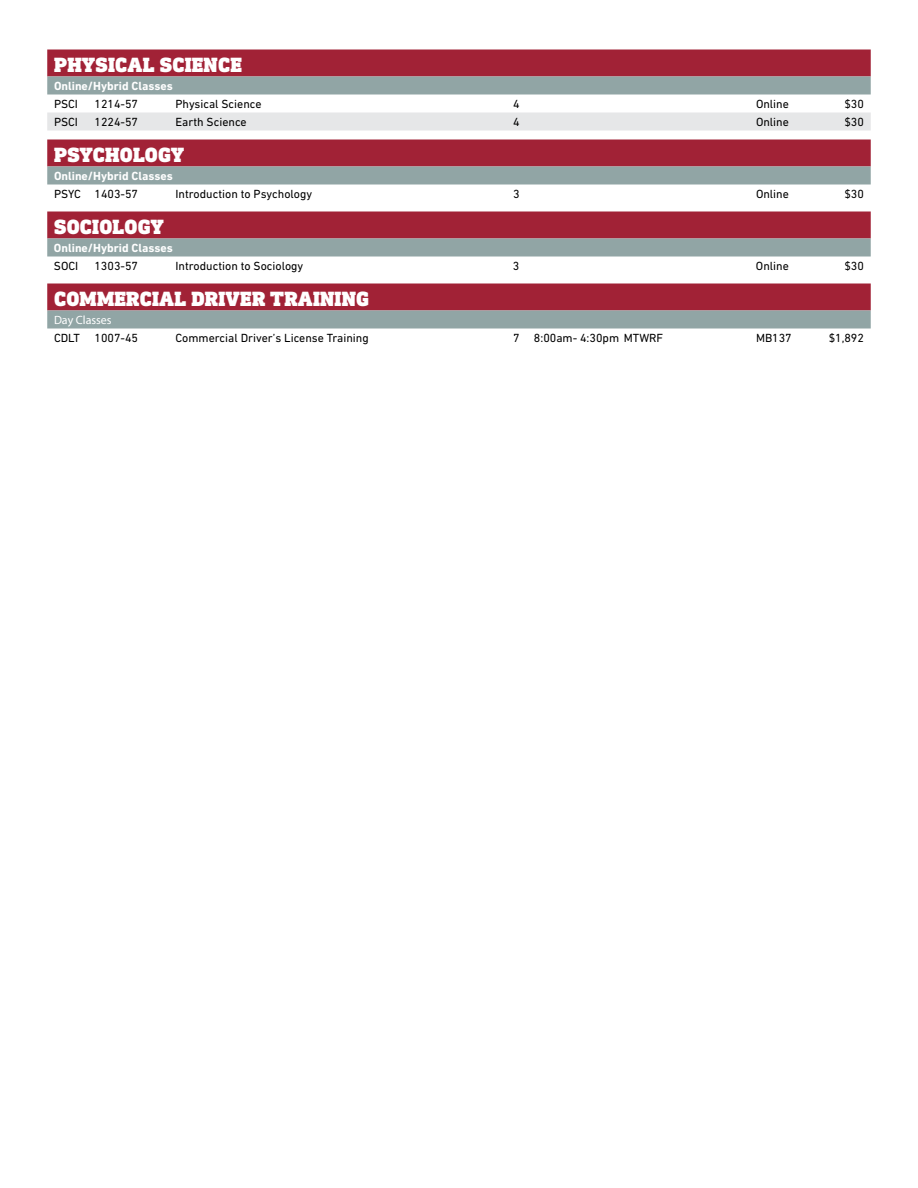
<style>
.page{position:relative;width:918px;height:1188px;background:#fff}
.page>*{position:absolute;margin:0;border:0;box-sizing:border-box;transform-origin:0 0}
.t1{font:900 21px "DIN Next Slab Pro";letter-spacing:.01em;color:#fff}
.t2{font:12px "DIN Next LT Pro";color:#000}
.t3{font:700 12px "DIN Next LT Pro";color:#fff}
.t4{font:12px "Myriad Pro";color:#fff}
</style>
<div class="page">
<div style="left:47px;top:50px;width:824px;height:22px;background:#a12236"></div>
<hr style="left:47px;top:72px;width:824px;height:4px;background:#a12236">
<div style="left:47px;top:76px;width:824px;height:14px;background:#91a5a5"></div>
<hr style="left:47px;top:90px;width:824px;height:4px;background:#91a5a5">
<div style="left:47px;top:112px;width:824px;height:14px;background:#e6e7e8"></div>
<hr style="left:47px;top:126px;width:824px;height:4px;background:#e6e7e8">
<div style="left:47px;top:140px;width:824px;height:22px;background:#a12236"></div>
<hr style="left:47px;top:162px;width:824px;height:4px;background:#a12236">
<div style="left:47px;top:166px;width:824px;height:14px;background:#91a5a5"></div>
<hr style="left:47px;top:180px;width:824px;height:4px;background:#91a5a5">
<div style="left:47px;top:212px;width:824px;height:22px;background:#a12236"></div>
<hr style="left:47px;top:234px;width:824px;height:4px;background:#a12236">
<div style="left:47px;top:238px;width:824px;height:14px;background:#91a5a5"></div>
<hr style="left:47px;top:252px;width:824px;height:4px;background:#91a5a5">
<div style="left:47px;top:284px;width:824px;height:22px;background:#a12236"></div>
<hr style="left:47px;top:306px;width:824px;height:4px;background:#a12236">
<div style="left:47px;top:310px;width:824px;height:14px;background:#91a5a5"></div>
<hr style="left:47px;top:324px;width:824px;height:4px;background:#91a5a5">
<h1 class="t1" style="left:54px;top:52px;width:189px">PHYSICAL SCIENCE</h1>
<p class="t3" style="left:54px;top:79px;width:120px">Online/Hybrid Classes</p>
<p class="t2" style="left:54px;top:97px;width:26px">PSCI</p>
<p class="t2" style="left:94px;top:97px;width:45px">1214-57</p>
<p class="t2" style="left:176px;top:97px;width:88px">Physical Science</p>
<p class="t2" style="left:513px;top:97px;width:8px">4</p>
<p class="t2" style="left:756px;top:97px;width:34px">Online</p>
<p class="t2" style="left:844px;top:97px;width:21px">$30</p>
<p class="t2" style="left:54px;top:115px;width:26px">PSCI</p>
<p class="t2" style="left:94px;top:115px;width:45px">1224-57</p>
<p class="t2" style="left:176px;top:115px;width:73px">Earth Science</p>
<p class="t2" style="left:513px;top:115px;width:8px">4</p>
<p class="t2" style="left:756px;top:115px;width:34px">Online</p>
<p class="t2" style="left:844px;top:115px;width:21px">$30</p>
<h1 class="t1" style="left:54px;top:142px;width:132px">PSYCHOLOGY</h1>
<p class="t3" style="left:54px;top:169px;width:120px">Online/Hybrid Classes</p>
<p class="t2" style="left:54px;top:187px;width:86px">PSYC 1403-57</p>
<p class="t2" style="left:176px;top:187px;width:138px">Introduction to Psychology</p>
<p class="t2" style="left:513px;top:187px;width:8px">3</p>
<p class="t2" style="left:756px;top:187px;width:34px">Online</p>
<p class="t2" style="left:844px;top:187px;width:21px">$30</p>
<h1 class="t1" style="left:54px;top:214px;width:111px">SOCIOLOGY</h1>
<p class="t3" style="left:54px;top:241px;width:120px">Online/Hybrid Classes</p>
<p class="t2" style="left:54px;top:259px;width:26px">SOCI</p>
<p class="t2" style="left:94px;top:259px;width:45px">1303-57</p>
<p class="t2" style="left:175px;top:259px;width:129px">Introduction to Sociology</p>
<p class="t2" style="left:513px;top:259px;width:8px">3</p>
<p class="t2" style="left:756px;top:259px;width:34px">Online</p>
<p class="t2" style="left:844px;top:259px;width:21px">$30</p>
<h1 class="t1" style="left:54px;top:286px;width:317px">COMMERCIAL DRIVER TRAINING</h1>
<p class="t4" style="left:54px;top:313px;width:59px">Day Classes</p>
<p class="t2" style="left:54px;top:331px;width:86px">CDLT 1007-45</p>
<p class="t2" style="left:176px;top:331px;width:195px">Commercial Driver’s License Training</p>
<p class="t2" style="left:513px;top:331px;width:152px">7 8:00am- 4:30pm MTWRF</p>
<p class="t2" style="left:756px;top:331px;width:37px">MB137</p>
<p class="t2" style="left:829px;top:331px;width:37px">$1,892</p>
</div>
